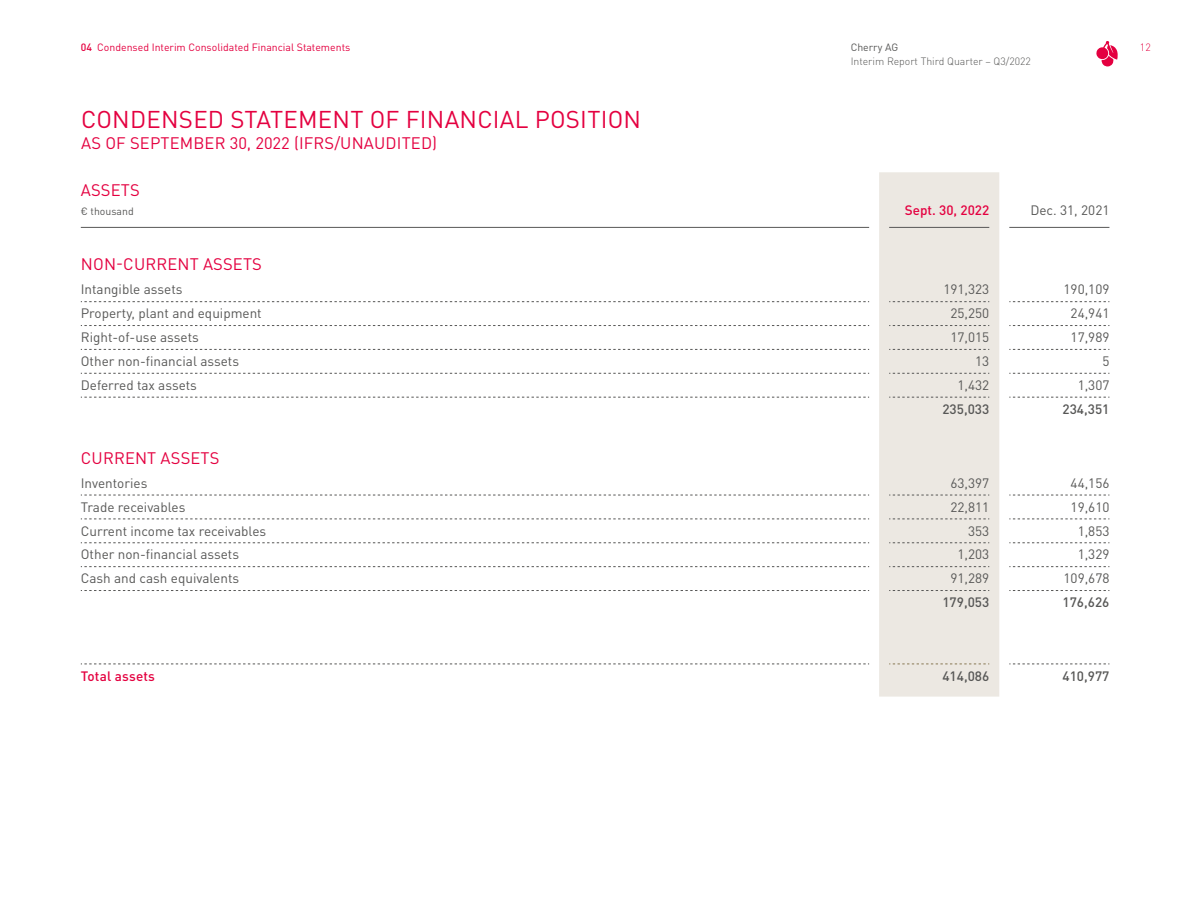
<style>
.page{position:relative;width:1191px;height:919px;background:#fff}
.page>*{position:absolute;margin:0;border:0;box-sizing:border-box;transform-origin:0 0}
.t1{font:24px "CHERRYDIN Pro";letter-spacing:.01em;color:#e40040}
.t2{font:16.5px "CHERRYDIN Pro";letter-spacing:.01em;color:#e40040}
.t3{font:13.5px "CHERRYDIN Pro";color:#575756}
.t4{font:500 13.5px "CHERRYDIN Pro";color:#575756}
.t5{font:500 13.5px "CHERRYDIN Pro";letter-spacing:.005em;color:#e40040}
.t6{font:10.5px "CHERRYDIN Pro";color:#e40040}
.t7{font:300 10.5px "CHERRYDIN Pro";color:#575756}
.t8{font:10.5px "CHERRYDIN Pro";color:#575756}
.t9{font:300 10.5px "CHERRYDIN Pro";color:#e40040}
.s1{font-weight:500}
</style>
<div class="page">
<div style="left:879px;top:172px;width:120px;height:524px;background:#ece8e2"></div>
<svg style="left:81px;top:301px;width:788px;height:1px"></svg>
<svg style="left:889px;top:301px;width:100px;height:1px"></svg>
<svg style="left:1009px;top:301px;width:100px;height:1px"></svg>
<svg style="left:81px;top:325px;width:788px;height:1px"></svg>
<svg style="left:889px;top:325px;width:100px;height:1px"></svg>
<svg style="left:1009px;top:325px;width:100px;height:1px"></svg>
<svg style="left:81px;top:349px;width:788px;height:1px"></svg>
<svg style="left:889px;top:349px;width:100px;height:1px"></svg>
<svg style="left:1009px;top:349px;width:100px;height:1px"></svg>
<svg style="left:81px;top:373px;width:788px;height:1px"></svg>
<svg style="left:889px;top:373px;width:100px;height:1px"></svg>
<svg style="left:1009px;top:373px;width:100px;height:1px"></svg>
<svg style="left:81px;top:397px;width:788px;height:1px"></svg>
<svg style="left:889px;top:397px;width:100px;height:1px"></svg>
<svg style="left:1009px;top:397px;width:100px;height:1px"></svg>
<svg style="left:81px;top:494px;width:788px;height:1px"></svg>
<svg style="left:889px;top:494px;width:100px;height:1px"></svg>
<svg style="left:1009px;top:494px;width:100px;height:1px"></svg>
<svg style="left:81px;top:518px;width:788px;height:1px"></svg>
<svg style="left:889px;top:518px;width:100px;height:1px"></svg>
<svg style="left:1009px;top:518px;width:100px;height:1px"></svg>
<svg style="left:81px;top:542px;width:788px;height:1px"></svg>
<svg style="left:889px;top:542px;width:100px;height:1px"></svg>
<svg style="left:1009px;top:542px;width:100px;height:1px"></svg>
<svg style="left:81px;top:566px;width:788px;height:1px"></svg>
<svg style="left:889px;top:566px;width:100px;height:1px"></svg>
<svg style="left:1009px;top:566px;width:100px;height:1px"></svg>
<svg style="left:81px;top:590px;width:788px;height:1px"></svg>
<svg style="left:889px;top:590px;width:100px;height:1px"></svg>
<svg style="left:1009px;top:590px;width:100px;height:1px"></svg>
<hr style="left:81px;top:227px;width:788px;height:1px;background:#575756">
<hr style="left:889px;top:227px;width:100px;height:1px;background:#575756">
<hr style="left:1009px;top:227px;width:100px;height:1px;background:#575756">
<svg style="left:81px;top:663px;width:788px;height:1px"></svg>
<svg style="left:889px;top:663px;width:100px;height:1px"></svg>
<svg style="left:1009px;top:663px;width:100px;height:1px"></svg>
<svg style="left:1096px;top:41px;width:22px;height:26px"></svg>
<p class="t6" style="left:81px;top:39px;width:271px"><span class="s1">04</span> Condensed Interim Consolidated Financial Statements</p>
<p class="t8" style="left:850px;top:39px;width:49px">Cherry AG</p>
<p class="t9" style="left:1140px;top:39px;width:12px">12</p>
<p class="t7" style="left:850px;top:53px;width:182px">Interim Report Third Quarter – Q3/2022</p>
<h1 class="t1" style="left:81px;top:101px;width:561px">CONDENSED STATEMENT OF FINANCIAL POSITION</h1>
<p class="t2" style="left:81px;top:130px;width:357px">AS OF SEPTEMBER 30, 2022 (IFRS/UNAUDITED)</p>
<p class="t2" style="left:81px;top:177px;width:60px">ASSETS</p>
<p class="t8" style="left:81px;top:202px;width:54px">€ thousand</p>
<p class="t5" style="left:905px;top:199px;width:86px">Sept. 30, 2022</p>
<p class="t3" style="left:1030px;top:199px;width:81px">Dec. 31, 2021</p>
<p class="t2" style="left:81px;top:251px;width:182px">NON-CURRENT ASSETS</p>
<p class="t3" style="left:81px;top:279px;width:103px">Intangible assets</p>
<p class="t3" style="left:943px;top:279px;width:47px">191,323</p>
<p class="t3" style="left:1063px;top:279px;width:47px">190,109</p>
<p class="t3" style="left:81px;top:303px;width:182px">Property, plant and equipment</p>
<p class="t3" style="left:950px;top:303px;width:40px">25,250</p>
<p class="t3" style="left:1070px;top:303px;width:40px">24,941</p>
<p class="t3" style="left:81px;top:327px;width:120px">Right-of-use assets</p>
<p class="t3" style="left:950px;top:327px;width:40px">17,015</p>
<p class="t3" style="left:1070px;top:327px;width:40px">17,989</p>
<p class="t3" style="left:81px;top:350px;width:160px">Other non-financial assets</p>
<p class="t3" style="left:975px;top:350px;width:16px">13</p>
<p class="t3" style="left:1102px;top:350px;width:9px">5</p>
<p class="t3" style="left:81px;top:374px;width:118px">Deferred tax assets</p>
<p class="t3" style="left:957px;top:374px;width:33px">1,432</p>
<p class="t3" style="left:1077px;top:374px;width:33px">1,307</p>
<p class="t4" style="left:942px;top:398px;width:48px">235,033</p>
<p class="t4" style="left:1062px;top:398px;width:48px">234,351</p>
<p class="t2" style="left:81px;top:445px;width:140px">CURRENT ASSETS</p>
<p class="t3" style="left:81px;top:472px;width:68px">Inventories</p>
<p class="t3" style="left:950px;top:472px;width:40px">63,397</p>
<p class="t3" style="left:1070px;top:472px;width:40px">44,156</p>
<p class="t3" style="left:81px;top:496px;width:106px">Trade receivables</p>
<p class="t3" style="left:950px;top:496px;width:40px">22,811</p>
<p class="t3" style="left:1070px;top:496px;width:40px">19,610</p>
<p class="t3" style="left:81px;top:520px;width:187px">Current income tax receivables</p>
<p class="t3" style="left:968px;top:520px;width:23px">353</p>
<p class="t3" style="left:1077px;top:520px;width:33px">1,853</p>
<p class="t3" style="left:81px;top:544px;width:160px">Other non-financial assets</p>
<p class="t3" style="left:957px;top:544px;width:33px">1,203</p>
<p class="t3" style="left:1077px;top:544px;width:33px">1,329</p>
<p class="t3" style="left:81px;top:567px;width:160px">Cash and cash equivalents</p>
<p class="t3" style="left:950px;top:567px;width:40px">91,289</p>
<p class="t3" style="left:1063px;top:567px;width:47px">109,678</p>
<p class="t4" style="left:942px;top:591px;width:48px">179,053</p>
<p class="t4" style="left:1062px;top:591px;width:48px">176,626</p>
<p class="t5" style="left:81px;top:664px;width:76px">Total assets</p>
<p class="t4" style="left:942px;top:664px;width:48px">414,086</p>
<p class="t4" style="left:1062px;top:664px;width:48px">410,977</p>
</div>
